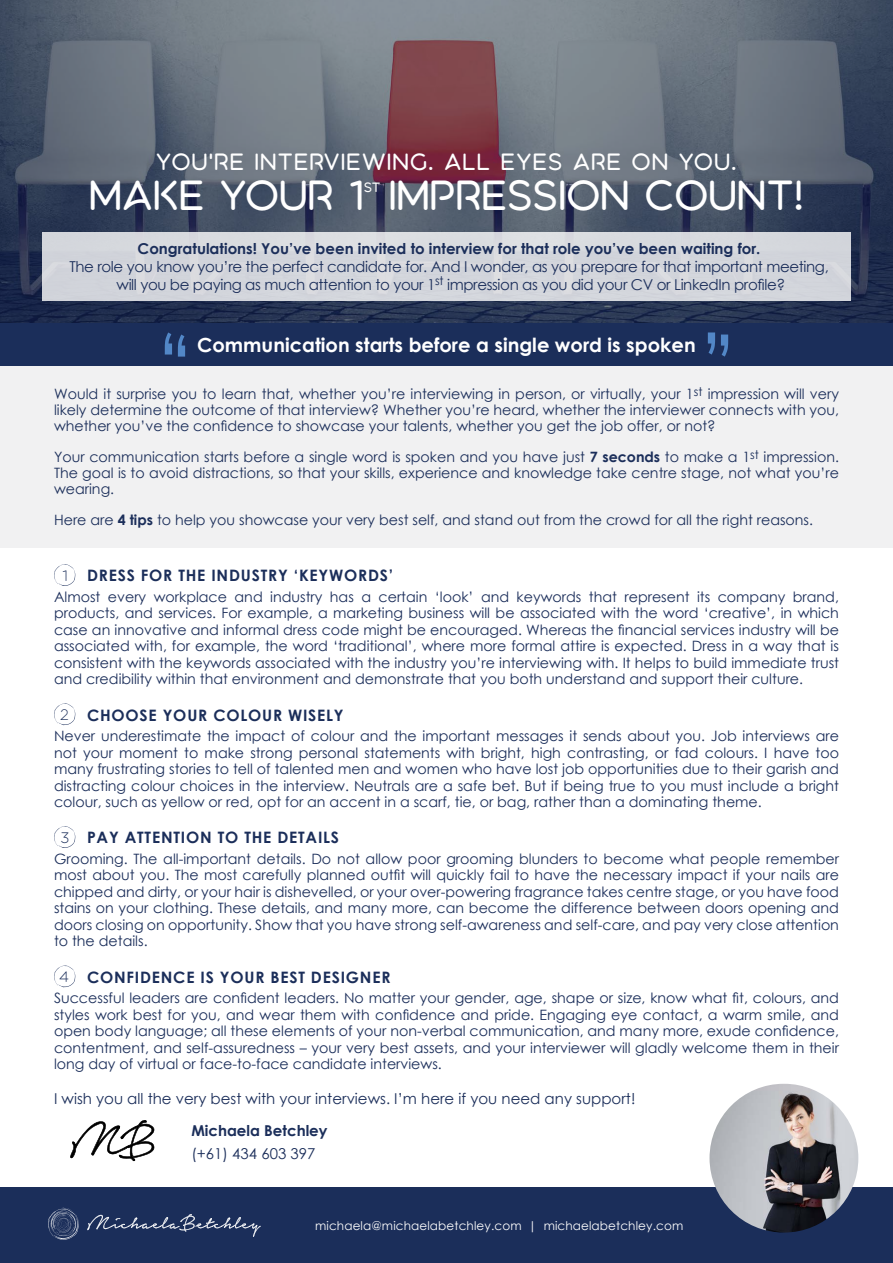
<style>
.page{position:relative;width:893px;height:1263px;background:#fff}
.page>*{position:absolute;margin:0;border:0;box-sizing:border-box;transform-origin:0 0}
.t1{font:37.5px "Aquatico";letter-spacing:.025em;color:#fff}
.t2{font:21px "Aquatico";letter-spacing:.075em;color:#fff}
.t3{font:700 19.5px "Century Gothic";color:#fff}
.t4{font:700 15.75px "Century Gothic";letter-spacing:.05em;color:#1b2e5a}
.t5{font:15px/18px "Century Gothic";letter-spacing:-.025em;color:#1b2e5a;text-align:center}
.t6{font:700 15px "Century Gothic";color:#1b2e5a}
.t7{font:15px "Century Gothic";color:#1b2e5a}
.t8{font:14.25px/16.5px "Century Gothic";color:#1b2e5a;text-align:justify}
.t9{font:300 13.5px "Aquatico";color:#1b2e5a}
.t10{font:12px "Century Gothic";letter-spacing:.01em;color:#fff}
.t11{font:12px "Aquatico";color:#fff}
.s1{font-weight:700}
.s2{font-family:"Aquatico";font-weight:300;font-size:13.5px}
</style>
<div class="page">
<div style="left:0;top:1187px;width:893px;height:76px;background:#1b2e5a"></div>
<svg style="left:48px;top:1207px;width:31px;height:33px"></svg>
<svg style="left:87px;top:1214px;width:174px;height:23px"></svg>
<svg style="left:0;top:0;width:893px;height:323px;background:#5a6070"></svg>
<div style="left:42px;top:232px;width:808px;height:68px;background:#d3d6dc"></div>
<svg style="left:70px;top:1120px;width:85px;height:41px"></svg>
<svg style="left:54px;top:564px;width:21px;height:22px"></svg>
<svg style="left:54px;top:703px;width:21px;height:22px"></svg>
<svg style="left:54px;top:826px;width:21px;height:22px"></svg>
<svg style="left:54px;top:965px;width:21px;height:22px"></svg>
<img style="left:709px;top:1084px;width:149px;height:148px;border-radius:74px">
<div style="left:0;top:323px;width:893px;height:43px;background:#1b2e5a"></div>
<svg style="left:708px;top:332px;width:20px;height:25px"></svg>
<svg style="left:165px;top:332px;width:20px;height:25px"></svg>
<div style="left:0;top:366px;width:893px;height:182px;background:#f1f1f2"></div>
<h2 class="t2" style="left:156px;top:151px;width:581px">YOU'RE INTERVIEWING. ALL EYES ARE ON YOU.</h2>
<h1 class="t1" style="left:89px;top:177px;width:275px">MAKE YOUR 1</h1>
<p class="t11" style="left:364px;top:181px;width:18px">ST</p>
<h1 class="t1" style="left:389px;top:177px;width:416px">IMPRESSION COUNT!</h1>
<p class="t6" style="left:138px;top:237px;width:624px">Congratulations! You’ve been invited to interview for that role you’ve been waiting for.</p>
<p class="t5" style="left:69px;top:257px;width:761px">The role you know you’re the perfect candidate for. And I wonder, as you prepare for that important meeting, will you be paying as much attention to your 1<sup>st</sup> impression as you did your CV or LinkedIn profile?</p>
<h3 class="t3" style="left:197px;top:330px;width:500px">Communication starts before a single word is spoken</h3>
<p class="t8" style="left:54px;top:386px;width:786px;line-height:15.8px">Would it surprise you to learn that, whether you’re interviewing in person, or virtually, your 1<sup>st</sup> impression will very likely determine the outcome of that interview? Whether you’re heard, whether the interviewer connects with you, whether you’ve the confidence to showcase your talents, whether you get the job offer, or not?</p>
<p class="t8" style="left:54px;top:449px;width:786px;line-height:15.8px">Your communication starts before a single word is spoken and you have just <span class="s1">7 seconds</span> to make a 1<sup>st</sup> impression.<br>The goal is to avoid distractions, so that your skills, experience and knowledge take centre stage, not what you’re wearing.</p>
<p class="t8" style="left:54px;top:512px;width:761px">Here are <span class="s1">4 tips</span> to help you showcase your very best self, and stand out from the crowd for all the right reasons.</p>
<p class="t9" style="left:62px;top:569px;width:6px">1</p>
<p class="t4" style="left:87px;top:563px;width:308px">DRESS FOR THE INDUSTRY ‘KEYWORDS’</p>
<p class="t8" style="left:54px;top:588px;width:786px">Almost every workplace and industry has a certain ‘look’ and keywords that represent its company brand, products, and services. For example, a marketing business will be associated with the word ‘creative’, in which case an innovative and informal dress code might be encouraged. Whereas the financial services industry will be associated with, for example, the word ‘traditional’, where more formal attire is expected. Dress in a way that is consistent with the keywords associated with the industry you’re interviewing with. It helps to build immediate trust and credibility within that environment and demonstrate that you both understand and support their culture.</p>
<p class="t4" style="left:60px;top:703px;width:285px"><span class="s2">2</span> CHOOSE YOUR COLOUR WISELY</p>
<p class="t8" style="left:54px;top:727px;width:786px">Never underestimate the impact of colour and the important messages it sends about you. Job interviews are not your moment to make strong personal statements with bright, high contrasting, or fad colours. I have too many frustrating stories to tell of talented men and women who have lost job opportunities due to their garish and distracting colour choices in the interview. Neutrals are a safe bet. But if being true to you must include a bright colour, such as yellow or red, opt for an accent in a scarf, tie, or bag, rather than a dominating theme.</p>
<p class="t4" style="left:61px;top:826px;width:280px"><span class="s2">3</span> PAY ATTENTION TO THE DETAILS</p>
<p class="t8" style="left:54px;top:850px;width:786px">Grooming. The all-important details. Do not allow poor grooming blunders to become what people remember most about you. The most carefully planned outfit will quickly fail to have the necessary impact if your nails are chipped and dirty, or your hair is dishevelled, or your over-powering fragrance takes centre stage, or you have food stains on your clothing. These details, and many more, can become the difference between doors opening and doors closing on opportunity. Show that you have strong self-awareness and self-care, and pay very close attention to the details.</p>
<p class="t4" style="left:59px;top:965px;width:333px"><span class="s2">4</span> CONFIDENCE IS YOUR BEST DESIGNER</p>
<p class="t8" style="left:54px;top:989px;width:786px">Successful leaders are confident leaders. No matter your gender, age, shape or size, know what fit, colours, and styles work best for you, and wear them with confidence and pride. Engaging eye contact, a warm smile, and open body language; all these elements of your non-verbal communication, and many more, exude confidence, contentment, and self-assuredness – your very best assets, and your interviewer will gladly welcome them in their long day of virtual or face-to-face candidate interviews.</p>
<p class="t7" style="left:54px;top:1088px;width:583px">I wish you all the very best with your interviews. I’m here if you need any support!</p>
<p class="t6" style="left:191px;top:1119px;width:138px">Michaela Betchley</p>
<p class="t7" style="left:191px;top:1143px;width:126px">(+61) 434 603 397</p>
<p class="t10" style="left:315px;top:1217px;width:370px">michaela@michaelabetchley.com | michaelabetchley.com</p>
</div>
